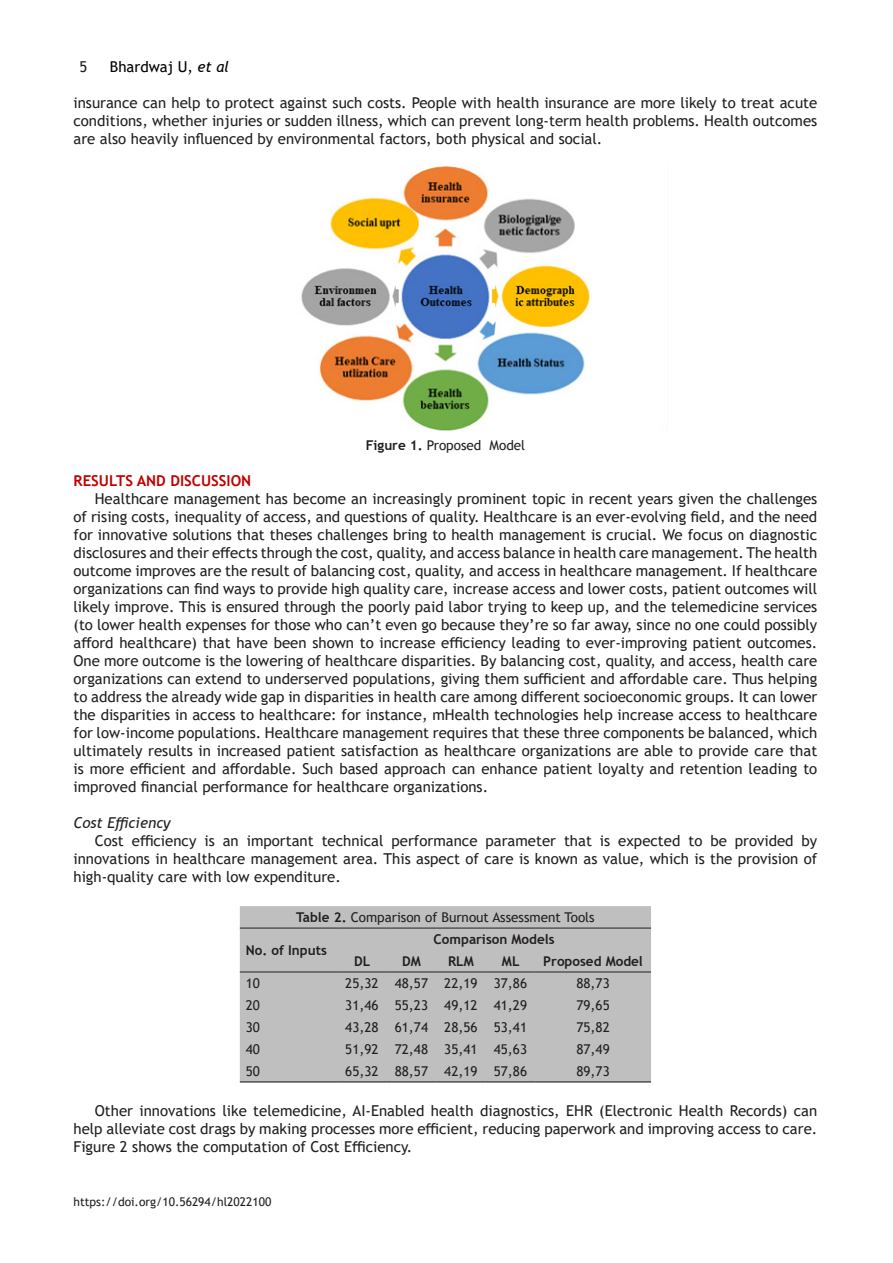
<style>
.page{position:relative;width:893px;height:1263px;background:#fff}
.page>*{position:absolute;margin:0;border:0;box-sizing:border-box;transform-origin:0 0}
.t1{font:15px/18px "Trebuchet MS";color:#231f20;text-align:justify}
.t2{font:700 15px "Trebuchet MS";color:#c00000}
.t3{font:italic 15px "Trebuchet MS";color:#231f20}
.t4{font:15px "Trebuchet MS";color:#000}
.table_copy{font:13.5px "Trebuchet MS";color:#231f20}
.table_col_head{font:13.5px "Trebuchet MS";color:#231f20}
.table_col_head-2{font:700 13.5px "Trebuchet MS";color:#231f20}
.table_col_subhead{font:700 13.5px "Trebuchet MS";color:#231f20}
.t5{font:12px "Trebuchet MS";color:#231f20}
.s1{font-style:italic}
.s2{font-weight:700}
</style>
<div class="page">
<img style="left:301px;top:166px;width:290px;height:265px">
<div style="left:240px;top:906px;width:411px;height:175px;background:#bfbfbf"></div>
<hr style="left:240px;top:972px;width:97px;height:1px;background:#231f20">
<hr style="left:337px;top:972px;width:50px;height:1px;background:#231f20">
<hr style="left:387px;top:972px;width:49px;height:1px;background:#231f20">
<hr style="left:436px;top:972px;width:50px;height:1px;background:#231f20">
<hr style="left:486px;top:972px;width:49px;height:1px;background:#231f20">
<hr style="left:535px;top:972px;width:116px;height:1px;background:#231f20">
<hr style="left:240px;top:928px;width:97px;height:1px;background:#231f20">
<hr style="left:337px;top:928px;width:50px;height:1px;background:#231f20">
<hr style="left:387px;top:928px;width:49px;height:1px;background:#231f20">
<hr style="left:436px;top:928px;width:50px;height:1px;background:#231f20">
<hr style="left:486px;top:928px;width:49px;height:1px;background:#231f20">
<hr style="left:535px;top:928px;width:116px;height:1px;background:#231f20">
<hr style="left:240px;top:1081px;width:97px;height:1px;background:#231f20">
<hr style="left:337px;top:1081px;width:50px;height:1px;background:#231f20">
<hr style="left:387px;top:1081px;width:49px;height:1px;background:#231f20">
<hr style="left:436px;top:1081px;width:50px;height:1px;background:#231f20">
<hr style="left:486px;top:1081px;width:49px;height:1px;background:#231f20">
<hr style="left:535px;top:1081px;width:116px;height:1px;background:#231f20">
<p class="t1" style="left:80px;top:58px;width:9px">5</p>
<p class="t4" style="left:110px;top:57px;width:121px">Bhardwaj U, <span class="s1">et al</span></p>
<p class="t1" style="left:74px;top:94px;width:745px">insurance can help to protect against such costs. People with health insurance are more likely to treat acute conditions, whether injuries or sudden illness, which can prevent long-term health problems. Health outcomes are also heavily influenced by environmental factors, both physical and social.</p>
<p class="table_col_head" style="left:366px;top:437px;width:161px"><span class="s2">Figure 1.</span> Proposed Model</p>
<p class="t2" style="left:74px;top:471px;width:179px">RESULTS AND DISCUSSION</p>
<p class="t1" style="left:74px;top:490px;width:745px;text-indent:21px">Healthcare management has become an increasingly prominent topic in recent years given the challenges of rising costs, inequality of access, and questions of quality. Healthcare is an ever-evolving field, and the need for innovative solutions that theses challenges bring to health management is crucial. We focus on diagnostic disclosures and their effects through the cost, quality, and access balance in health care management. The health outcome improves are the result of balancing cost, quality, and access in healthcare management. If healthcare organizations can find ways to provide high quality care, increase access and lower costs, patient outcomes will likely improve. This is ensured through the poorly paid labor trying to keep up, and the telemedicine services (to lower health expenses for those who can’t even go because they’re so far away, since no one could possibly afford healthcare) that have been shown to increase efficiency leading to ever-improving patient outcomes.<br>One more outcome is the lowering of healthcare disparities. By balancing cost, quality, and access, health care organizations can extend to underserved populations, giving them sufficient and affordable care. Thus helping to address the already wide gap in disparities in health care among different socioeconomic groups. It can lower the disparities in access to healthcare: for instance, mHealth technologies help increase access to healthcare for low-income populations. Healthcare management requires that these three components be balanced, which ultimately results in increased patient satisfaction as healthcare organizations are able to provide care that is more efficient and affordable. Such based approach can enhance patient loyalty and retention leading to improved financial performance for healthcare organizations.</p>
<p class="t3" style="left:74px;top:814px;width:99px">Cost Efficiency</p>
<p class="t1" style="left:74px;top:832px;width:745px;text-indent:21px">Cost efficiency is an important technical performance parameter that is expected to be provided by innovations in healthcare management area. This aspect of care is known as value, which is the provision of high-quality care with low expenditure.</p>
<p class="table_col_head" style="left:296px;top:909px;width:300px"><span class="s2">Table 2.</span> Comparison of Burnout Assessment Tools</p>
<p class="table_col_head-2" style="left:246px;top:942px;width:83px">No. of Inputs</p>
<p class="table_col_head-2" style="left:434px;top:931px;width:122px">Comparison Models</p>
<p class="table_col_subhead" style="left:354px;top:953px;width:18px">DL</p>
<p class="table_col_subhead" style="left:402px;top:953px;width:20px">DM</p>
<p class="table_col_subhead" style="left:448px;top:953px;width:27px">RLM</p>
<p class="table_col_subhead" style="left:502px;top:953px;width:19px">ML</p>
<p class="table_col_subhead" style="left:543px;top:953px;width:101px">Proposed Model</p>
<p class="table_copy" style="left:246px;top:975px;width:16px">10</p>
<p class="table_copy" style="left:345px;top:975px;width:35px">25,32</p>
<p class="table_copy" style="left:395px;top:975px;width:35px">48,57</p>
<p class="table_copy" style="left:444px;top:975px;width:35px">22,19</p>
<p class="table_copy" style="left:494px;top:975px;width:35px">37,86</p>
<p class="table_copy" style="left:576px;top:975px;width:35px">88,73</p>
<p class="table_copy" style="left:246px;top:997px;width:16px">20</p>
<p class="table_copy" style="left:345px;top:997px;width:35px">31,46</p>
<p class="table_copy" style="left:395px;top:997px;width:35px">55,23</p>
<p class="table_copy" style="left:444px;top:997px;width:35px">49,12</p>
<p class="table_copy" style="left:494px;top:997px;width:35px">41,29</p>
<p class="table_copy" style="left:576px;top:997px;width:35px">79,65</p>
<p class="table_copy" style="left:246px;top:1019px;width:16px">30</p>
<p class="table_copy" style="left:345px;top:1019px;width:35px">43,28</p>
<p class="table_copy" style="left:395px;top:1019px;width:35px">61,74</p>
<p class="table_copy" style="left:444px;top:1019px;width:35px">28,56</p>
<p class="table_copy" style="left:494px;top:1019px;width:35px">53,41</p>
<p class="table_copy" style="left:576px;top:1019px;width:35px">75,82</p>
<p class="table_copy" style="left:246px;top:1041px;width:16px">40</p>
<p class="table_copy" style="left:345px;top:1041px;width:35px">51,92</p>
<p class="table_copy" style="left:395px;top:1041px;width:35px">72,48</p>
<p class="table_copy" style="left:444px;top:1041px;width:35px">35,41</p>
<p class="table_copy" style="left:494px;top:1041px;width:35px">45,63</p>
<p class="table_copy" style="left:576px;top:1041px;width:35px">87,49</p>
<p class="table_copy" style="left:246px;top:1063px;width:16px">50</p>
<p class="table_copy" style="left:345px;top:1063px;width:35px">65,32</p>
<p class="table_copy" style="left:395px;top:1063px;width:35px">88,57</p>
<p class="table_copy" style="left:444px;top:1063px;width:35px">42,19</p>
<p class="table_copy" style="left:494px;top:1063px;width:35px">57,86</p>
<p class="table_copy" style="left:576px;top:1063px;width:35px">89,73</p>
<p class="t1" style="left:74px;top:1102px;width:745px;text-indent:21px">Other innovations like telemedicine, AI-Enabled health diagnostics, EHR (Electronic Health Records) can help alleviate cost drags by making processes more efficient, reducing paperwork and improving access to care.<br>Figure 2 shows the computation of Cost Efficiency.</p>
<p class="t5" style="left:74px;top:1194px;width:199px">https://doi.org/10.56294/hl2022100</p>
</div>
